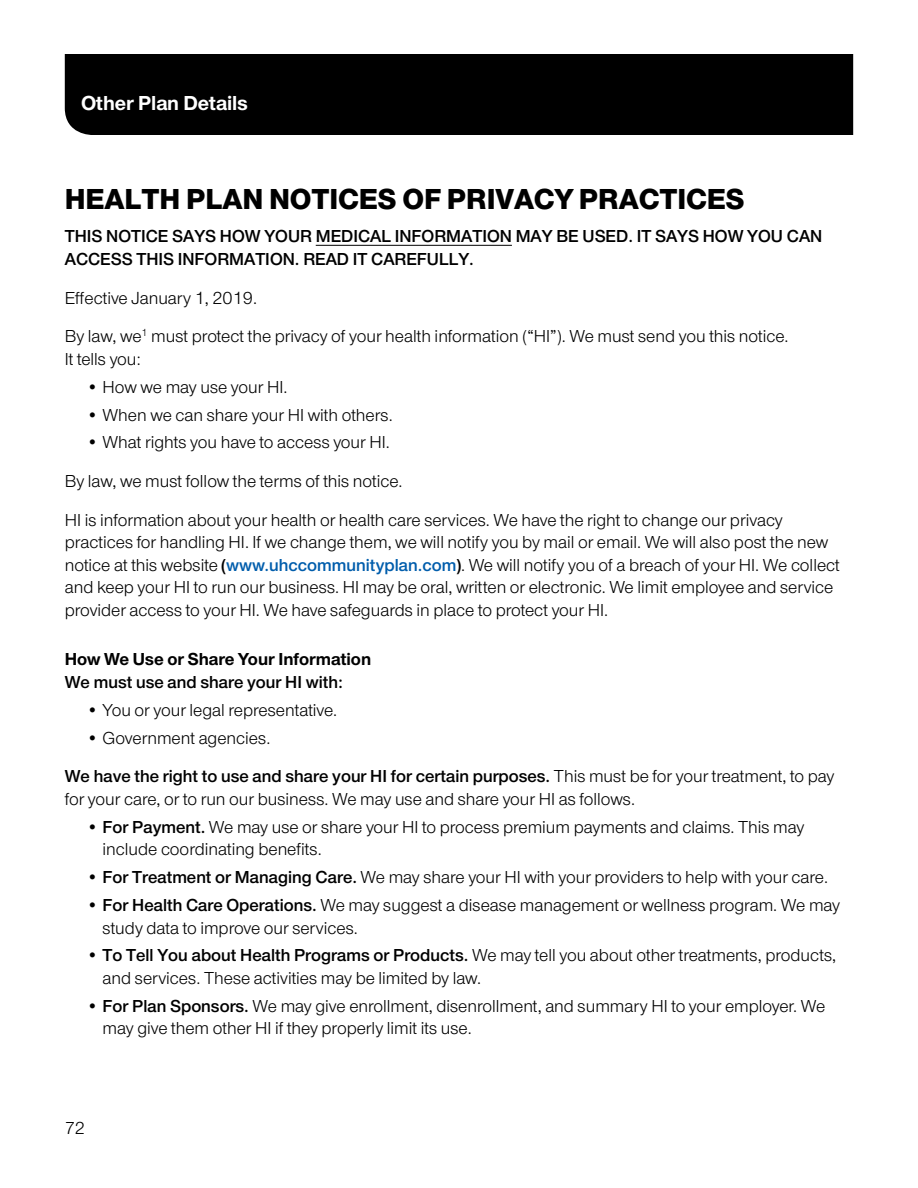
<style>
.page{position:relative;width:918px;height:1188px;background:#fff}
.page>*{position:absolute;margin:0;border:0;box-sizing:border-box;transform-origin:0 0}
.t1{font:800 30px "UHC Sans";letter-spacing:-.005em;color:#000}
.t2{font:700 21px "UHC Sans";color:#fff}
.t3{font:18px/22.5px "UHC Sans";color:#000}
.t4{font:600 18px/22.5px "UHC Sans";color:#000}
.t5{font:700 18px "UHC Sans";color:#000}
.s1{font-weight:300}
.s2{font-weight:600}
.s3{font-weight:600;color:#005dac}
</style>
<div class="page">
<hr style="left:316px;top:245px;width:196px;height:1px;background:#000">
<div style="left:65px;top:54px;width:788px;height:81px;background:#000"></div>
<p class="t2" style="left:81px;top:88px;width:168px">Other Plan Details</p>
<h3 class="t1" style="left:65px;top:178px;width:681px">HEALTH PLAN NOTICES OF PRIVACY PRACTICES</h3>
<p class="t4" style="left:65px;top:224px;width:759px">THIS NOTICE SAYS HOW YOUR MEDICAL INFORMATION MAY BE USED. IT SAYS HOW YOU CAN<br>ACCESS THIS INFORMATION. READ IT CAREFULLY.</p>
<p class="t3" style="left:65px;top:286px;width:194px">Effective January 1, 2019.</p>
<p class="t3" style="left:65px;top:324px;width:725px">By law, we<sup>1</sup> must protect the privacy of your health information (“HI”). We must send you this notice.<br>It tells you:</p>
<p class="t3" style="left:86px;top:375px;width:203px"><span class="s1">•</span> How we may use your HI.</p>
<p class="t3" style="left:86px;top:403px;width:308px"><span class="s1">•</span> When we can share your HI with others.</p>
<p class="t3" style="left:86px;top:431px;width:305px"><span class="s1">•</span> What rights you have to access your HI.</p>
<p class="t3" style="left:65px;top:469px;width:339px">By law, we must follow the terms of this notice.</p>
<p class="t3" style="left:65px;top:508px;width:777px">HI is information about your health or health care services. We have the right to change our privacy practices for handling HI. If we change them, we will notify you by mail or email. We will also post the new notice at this website <span class="s2">(</span><span class="s3">www.uhccommunityplan.com</span><span class="s2">)</span>. We will notify you of a breach of your HI. We collect and keep your HI to run our business. HI may be oral, written or electronic. We limit employee and service provider access to your HI. We have safeguards in place to protect your HI.</p>
<h4 class="t5" style="left:65px;top:647px;width:308px">How We Use or Share Your Information</h4>
<p class="t4" style="left:65px;top:670px;width:280px">We must use and share your HI with:</p>
<p class="t3" style="left:86px;top:698px;width:252px"><span class="s1">•</span> You or your legal representative.</p>
<p class="t3" style="left:86px;top:726px;width:185px"><span class="s1">•</span> Government agencies.</p>
<p class="t3" style="left:65px;top:764px;width:771px"><span class="s2">We have the right to use and share your HI for certain purposes.</span> This must be for your treatment, to pay for your care, or to run our business. We may use and share your HI as follows.</p>
<p class="t3" style="left:103px;top:815px;width:703px;text-indent:-16px"><span class="s1">•</span> <span class="s2">For Payment.</span> We may use or share your HI to process premium payments and claims. This may include coordinating benefits.</p>
<p class="t3" style="left:86px;top:865px;width:743px"><span class="s1">•</span> <span class="s2">For Treatment or Managing Care.</span> We may share your HI with your providers to help with your care.</p>
<p class="t3" style="left:103px;top:893px;width:739px;text-indent:-16px"><span class="s1">•</span> <span class="s2">For Health Care Operations.</span> We may suggest a disease management or wellness program. We may study data to improve our services.</p>
<p class="t3" style="left:103px;top:944px;width:735px;text-indent:-16px"><span class="s1">•</span> <span class="s2">To Tell You about Health Programs or Products.</span> We may tell you about other treatments, products, and services. These activities may be limited by law.</p>
<p class="t3" style="left:103px;top:994px;width:724px;text-indent:-16px"><span class="s1">•</span> <span class="s2">For Plan Sponsors.</span> We may give enrollment, disenrollment, and summary HI to your employer. We may give them other HI if they properly limit its use.</p>
<p class="t3" style="left:65px;top:1116px;width:22px">72</p>
</div>
